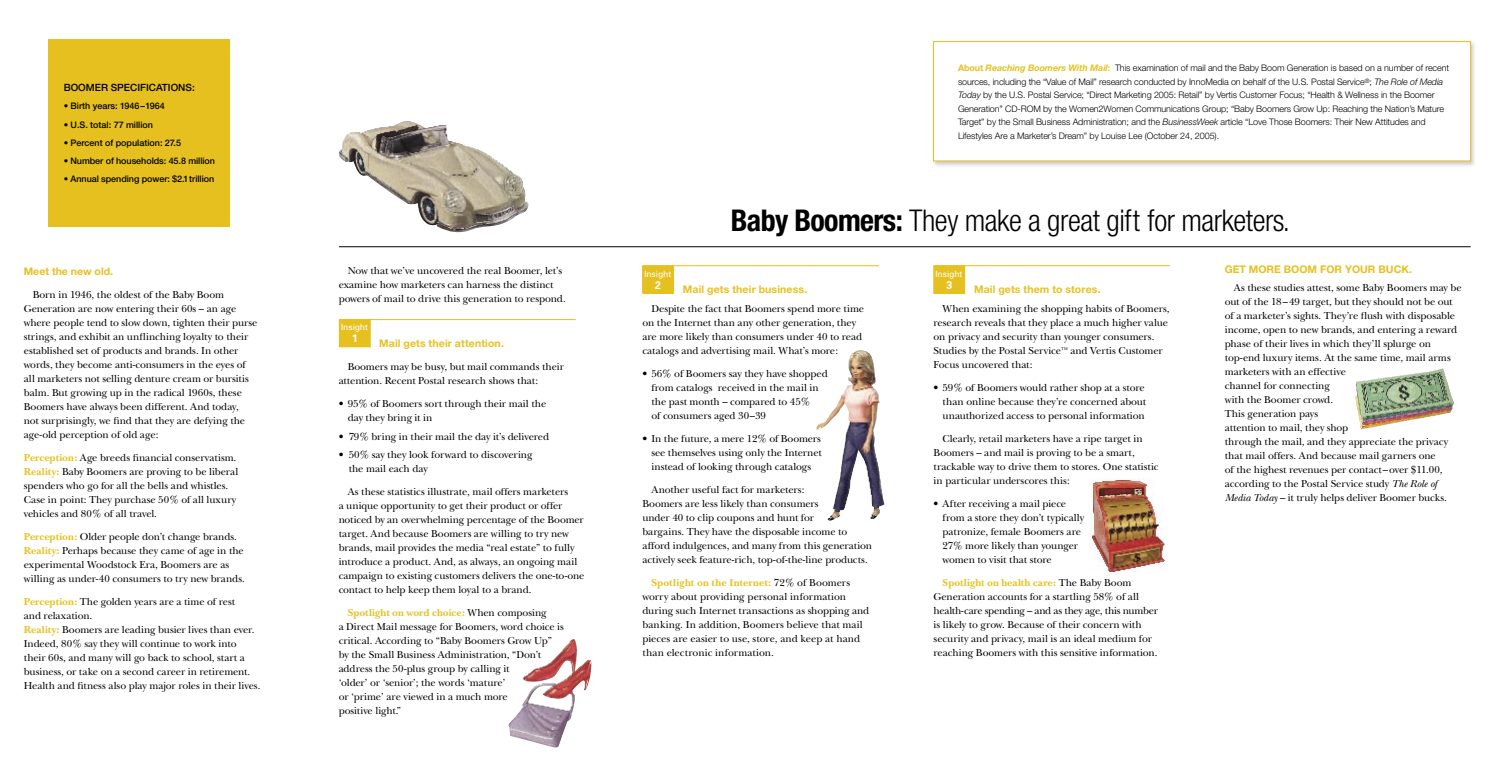
<style>
.page{position:relative;width:1501px;height:775px;background:#fff}
.page>*{position:absolute;margin:0;border:0;box-sizing:border-box;transform-origin:0 0}
.t1{font:300 condensed 30px "Helvetica Neue";letter-spacing:-.015em;color:#000}
.t2{font:10.5px/14px "New Baskerville";letter-spacing:-.01em;color:#000}
.t3{font:700 10.5px "Helvetica Neue";letter-spacing:.01em;color:#e6c01f}
.mini_subheads_body{font:500 10px "Helvetica Neue";color:#000}
.t4{font:700 10px "Uniform";color:#fff}
.t5{font:300 9px/13.5px "Helvetica Neue";letter-spacing:-.01em;color:#000}
.mini_subheads_body-2{font:500 9px "Helvetica Neue";letter-spacing:-.005em;color:#000}
.t6{font:8px "Uniform";letter-spacing:.025em;color:#fff}
.s1{font-weight:700;color:#e6c01f}
.s2{font-weight:700;font-style:italic;color:#e6c01f}
.s3{font-style:italic}
.s4{font-weight:700}
</style>
<div class="page">
<div style="left:339px;top:320px;width:31px;height:27px;background:#e6c01f"></div>
<div style="left:339px;top:319px;width:32px;height:28px;border:1px solid #e6c01f"></div>
<hr style="left:339px;top:319px;width:236px;height:1px;background:#e6c01f">
<div style="left:642px;top:266px;width:31px;height:27px;background:#e6c01f"></div>
<div style="left:642px;top:265px;width:32px;height:28px;border:1px solid #e6c01f"></div>
<hr style="left:642px;top:265px;width:236px;height:1px;background:#e6c01f">
<div style="left:933px;top:266px;width:31px;height:27px;background:#e6c01f"></div>
<div style="left:933px;top:265px;width:32px;height:28px;border:1px solid #e6c01f"></div>
<hr style="left:933px;top:265px;width:236px;height:1px;background:#e6c01f">
<div style="left:930px;top:39px;width:547px;height:129px;background:#000;opacity:.2"></div>
<div style="left:933px;top:42px;width:537px;height:119px;background:#fff"></div>
<div style="left:933px;top:41px;width:537px;height:120px;border:1px solid #e6c01f"></div>
<div style="left:49px;top:39px;width:181px;height:187px;background:#e6c01f"></div>
<hr style="left:339px;top:246px;width:1131px;height:1px;background:#000">
<img style="left:1355px;top:368px;width:98px;height:61px">
<img style="left:339px;top:121px;width:190px;height:112px">
<img style="left:816px;top:352px;width:64px;height:168px">
<img style="left:1089px;top:478px;width:76px;height:93px">
<img style="left:508px;top:639px;width:83px;height:108px">
<p class="mini_subheads_body" style="left:64px;top:82px;width:133px">BOOMER SPECIFICATIONS:</p>
<p class="mini_subheads_body-2" style="left:64px;top:101px;width:103px">• Birth years: 1946 – 1964</p>
<p class="mini_subheads_body-2" style="left:64px;top:119px;width:91px">• U.S. total: 77 million</p>
<p class="mini_subheads_body-2" style="left:64px;top:137px;width:119px">• Percent of population: 27.5</p>
<p class="mini_subheads_body-2" style="left:64px;top:155px;width:153px">• Number of households: 45.8 million</p>
<p class="mini_subheads_body-2" style="left:64px;top:173px;width:152px">• Annual spending power: $2.1 trillion</p>
<p class="t3" style="left:24px;top:264px;width:91px">Meet the new old.</p>
<p class="t2" style="left:24px;top:287px;width:235px;text-indent:9px">Born in 1946, the oldest of the Baby Boom Generation are now entering their 60s – an age where people tend to slow down, tighten their purse strings, and exhibit an unflinching loyalty to their established set of products and brands. In other words, they become anti-consumers in the eyes of all marketers not selling denture cream or bursitis balm. But growing up in the radical 1960s, these Boomers have always been different. And today,<br>not surprisingly, we find that they are defying the age-old perception of old age:</p>
<p class="t2" style="left:24px;top:450px;width:216px"><span class="s1">Perception:</span> Age breeds financial conservatism.<br><span class="s1">Reality:</span> Baby Boomers are proving to be liberal spenders who go for all the bells and whistles.<br>Case in point: They purchase 50% of all luxury vehicles and 80% of all travel.</p>
<p class="t2" style="left:24px;top:529px;width:222px"><span class="s1">Perception:</span> Older people don’t change brands.<br><span class="s1">Reality:</span> Perhaps because they came of age in the experimental Woodstock Era, Boomers are as willing as under-40 consumers to try new brands.</p>
<p class="t2" style="left:24px;top:594px;width:238px"><span class="s1">Perception:</span> The golden years are a time of rest<br>and relaxation.<br><span class="s1">Reality:</span> Boomers are leading busier lives than ever.<br>Indeed, 80% say they will continue to work into their 60s, and many will go back to school, start a business, or take on a second career in retirement.<br>Health and fitness also play major roles in their lives.</p>
<p class="t2" style="left:338px;top:263px;width:228px;text-indent:9px">Now that we’ve uncovered the real Boomer, let’s examine how marketers can harness the distinct powers of mail to drive this generation to respond.</p>
<p class="t3" style="left:379px;top:337px;width:126px">Mail gets their attention.</p>
<p class="t2" style="left:338px;top:360px;width:227px;text-indent:9px">Boomers may be busy, but mail commands their attention. Recent Postal research shows that:</p>
<p class="t2" style="left:347px;top:397px;width:200px;text-indent:-9px">• 95% of Boomers sort through their mail the day they bring it in</p>
<p class="t2" style="left:338px;top:429px;width:212px">• 79% bring in their mail the day it’s delivered</p>
<p class="t2" style="left:348px;top:448px;width:185px;text-indent:-10px">• 50% say they look forward to discovering the mail each day</p>
<p class="t2" style="left:338px;top:485px;width:247px;text-indent:9px">As these statistics illustrate, mail offers marketers<br>a unique opportunity to get their product or offer noticed by an overwhelming percentage of the Boomer target. And because Boomers are willing to try new brands, mail provides the media “real estate” to fully introduce a product. And, as always, an ongoing mail campaign to existing customers delivers the one-to-one contact to help keep them loyal to a brand.</p>
<p class="t2" style="left:338px;top:606px;width:227px;text-indent:9px"><span class="s1">Spotlight on word choice:</span> When composing<br>a Direct Mail message for Boomers, word choice is critical. According to “Baby Boomers Grow Up” by the Small Business Administration, “Don’t address the 50-plus group by calling it<br>‘older’ or ‘senior’; the words ‘mature’<br>or ‘prime’ are viewed in a much more<br>positive light.”</p>
<p class="t6" style="left:341px;top:322px;width:29px">Insight</p>
<p class="t4" style="left:352px;top:332px;width:6px">1</p>
<p class="t5" style="left:957px;top:61px;width:492px"><span class="s1">About</span> <span class="s2">Reaching Boomers With Mail</span><span class="s1">:</span> This examination of mail and the Baby Boom Generation is based on a number of recent sources, including the “Value of Mail” research conducted by InnoMedia on behalf of the U.S. Postal Service<sup>®</sup>; <span class="s3">The Role of Media Today</span> by the U.S. Postal Service; “Direct Marketing 2005: Retail” by Vertis Customer Focus; “Health &amp; Wellness in the Boomer Generation” CD-ROM by the Women2Women Communications Group; “Baby Boomers Grow Up: Reaching the Nation’s Mature Target” by the Small Business Administration; and the <span class="s3">BusinessWeek</span> article “Love Those Boomers: Their New Attitudes and Lifestyles Are a Marketer’s Dream” by Louise Lee (October 24, 2005).</p>
<p class="t1" style="left:730px;top:203px;width:560px"><span class="s4">Baby Boomers:</span> They make a great gift for marketers.</p>
<p class="t6" style="left:644px;top:268px;width:29px">Insight</p>
<p class="t4" style="left:654px;top:278px;width:8px">2</p>
<p class="t3" style="left:683px;top:283px;width:126px">Mail gets their business.</p>
<p class="t2" style="left:642px;top:301px;width:223px;text-indent:9px">Despite the fact that Boomers spend more time on the Internet than any other generation, they are more likely than consumers under 40 to read catalogs and advertising mail. What’s more:</p>
<p class="t2" style="left:651px;top:366px;width:178px;text-indent:-9px">• 56% of Boomers say they have shopped from catalogs received in the mail in the past month – compared to 45%<br>of consumers aged 30–39</p>
<p class="t2" style="left:651px;top:431px;width:172px;text-align:justify;text-indent:-9px">• In the future, a mere 12% of Boomers see themselves using only the Internet instead of looking through catalogs</p>
<p class="t2" style="left:642px;top:482px;width:231px;text-indent:9px">Another useful fact for marketers:<br>Boomers are less likely than consumers<br>under 40 to clip coupons and hunt for<br>bargains. They have the disposable income to afford indulgences, and many from this generation actively seek feature-rich, top-of-the-line products.</p>
<p class="t2" style="left:642px;top:575px;width:228px;text-indent:9px"><span class="s1">Spotlight on the Internet:</span> 72% of Boomers worry about providing personal information during such Internet transactions as shopping and banking. In addition, Boomers believe that mail pieces are easier to use, store, and keep at hand than electronic information.</p>
<p class="t6" style="left:935px;top:268px;width:29px">Insight</p>
<p class="t4" style="left:945px;top:278px;width:8px">3</p>
<p class="t3" style="left:973px;top:283px;width:128px">Mail gets them to stores.</p>
<p class="t2" style="left:933px;top:301px;width:237px;text-indent:9px">When examining the shopping habits of Boomers, research reveals that they place a much higher value on privacy and security than younger consumers.<br>Studies by the Postal Service<sup>™</sup> and Vertis Customer Focus uncovered that:</p>
<p class="t2" style="left:942px;top:380px;width:205px;text-indent:-9px">• 59% of Boomers would rather shop at a store than online because they’re concerned about unauthorized access to personal information</p>
<p class="t2" style="left:933px;top:431px;width:227px;text-indent:9px">Clearly, retail marketers have a ripe target in Boomers – and mail is proving to be a smart, trackable way to drive them to stores. One statistic in particular underscores this:</p>
<p class="t2" style="left:942px;top:496px;width:143px;text-indent:-9px">• After receiving a mail piece from a store they don’t typically patronize, female Boomers are<br>27% more likely than younger women to visit that store</p>
<p class="t2" style="left:933px;top:575px;width:226px;text-indent:9px"><span class="s1">Spotlight on health care:</span> The Baby Boom Generation accounts for a startling 58% of all health-care spending – and as they age, this number is likely to grow. Because of their concern with security and privacy, mail is an ideal medium for reaching Boomers with this sensitive information.</p>
<p class="t3" style="left:1224px;top:263px;width:189px">GET MORE BOOM FOR YOUR BUCK.</p>
<p class="t2" style="left:1224px;top:281px;width:238px;text-indent:9px">As these studies attest, some Baby Boomers may be out of the 18 – 49 target, but they should not be out of a marketer’s sights. They’re flush with disposable income, open to new brands, and entering a reward phase of their lives in which they’ll splurge on top-end luxury items. At the same time, mail arms marketers with an effective<br>channel for connecting<br>with the Boomer crowd.<br>This generation pays<br>attention to mail, they shop<br>through the mail, and they appreciate the privacy that mail offers. And because mail garners one<br>of the highest revenues per contact – over $11.00, according to the Postal Service study <span class="s3">The Role of Media Today</span> – it truly helps deliver Boomer bucks.</p>
</div>
